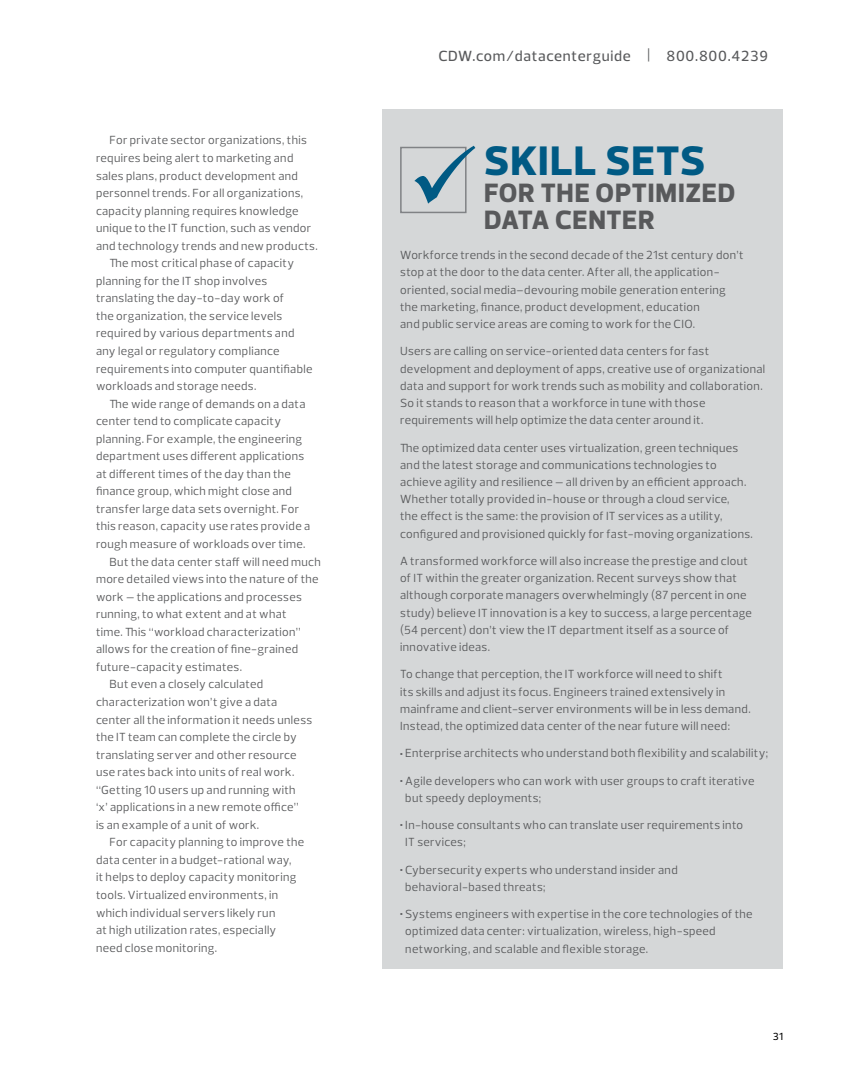
<style>
.page{position:relative;width:864px;height:1080px;background:#fff}
.page>*{position:absolute;margin:0;border:0;box-sizing:border-box;transform-origin:0 0}
.t1{font:800 42px "Prelo";letter-spacing:.025em;color:#005a84}
.t2{font:800 27px "Prelo";letter-spacing:.03em;color:#58595b}
.t3{font:500 15px "Prelo";letter-spacing:.05em;color:#58595b}
.t4{font:12px/17.2px "Prelo";letter-spacing:.03em;color:#58595b}
.t5{font:500 10.5px "Prelo";color:#000}
.s1{font-weight:800}
</style>
<div class="page">
<div style="left:382px;top:109px;width:401px;height:860px;background:#d5d7d8"></div>
<div style="left:400px;top:147px;width:67px;height:66px;border:2px solid #808285"></div>
<p class="t4" style="left:110px;top:132px;width:199px">For private sector organizations, this</p>
<p class="t4" style="left:96px;top:149px;width:199px">requires being alert to marketing and</p>
<p class="t4" style="left:96px;top:167px;width:203px">sales plans, product development and</p>
<p class="t4" style="left:96px;top:184px;width:209px">personnel trends. For all organizations,</p>
<p class="t4" style="left:96px;top:202px;width:204px">capacity planning requires knowledge</p>
<p class="t4" style="left:96px;top:220px;width:217px">unique to the IT function, such as vendor</p>
<p class="t4" style="left:96px;top:237px;width:223px">and technology trends and new products.</p>
<p class="t4" style="left:110px;top:255px;width:186px">The most critical phase of capacity</p>
<p class="t4" style="left:96px;top:272px;width:173px">planning for the IT shop involves</p>
<p class="t4" style="left:96px;top:290px;width:189px">translating the day-to-day work of</p>
<p class="t4" style="left:96px;top:307px;width:188px">the organization, the service levels</p>
<p class="t4" style="left:96px;top:325px;width:200px">required by various departments and</p>
<p class="t4" style="left:96px;top:342px;width:185px">any legal or regulatory compliance</p>
<p class="t4" style="left:96px;top:360px;width:218px">requirements into computer quantifiable</p>
<p class="t4" style="left:96px;top:377px;width:162px">workloads and storage needs.</p>
<p class="t4" style="left:110px;top:395px;width:197px">The wide range of demands on a data</p>
<p class="t4" style="left:96px;top:413px;width:187px">center tend to complicate capacity</p>
<p class="t4" style="left:96px;top:430px;width:208px">planning. For example, the engineering</p>
<p class="t4" style="left:96px;top:448px;width:210px">department uses different applications</p>
<p class="t4" style="left:96px;top:465px;width:197px">at different times of the day than the</p>
<p class="t4" style="left:96px;top:483px;width:197px">finance group, which might close and</p>
<p class="t4" style="left:96px;top:500px;width:205px">transfer large data sets overnight. For</p>
<p class="t4" style="left:96px;top:518px;width:216px">this reason, capacity use rates provide a</p>
<p class="t4" style="left:96px;top:535px;width:211px">rough measure of workloads over time.</p>
<p class="t4" style="left:110px;top:553px;width:213px">But the data center staff will need much</p>
<p class="t4" style="left:96px;top:570px;width:224px">more detailed views into the nature of the</p>
<p class="t4" style="left:96px;top:588px;width:207px">work — the applications and processes</p>
<p class="t4" style="left:96px;top:606px;width:192px">running, to what extent and at what</p>
<p class="t4" style="left:96px;top:623px;width:206px">time. This “workload characterization”</p>
<p class="t4" style="left:96px;top:641px;width:204px">allows for the creation of fine-grained</p>
<p class="t4" style="left:96px;top:658px;width:148px">future-capacity estimates.</p>
<p class="t4" style="left:110px;top:676px;width:155px">But even a closely calculated</p>
<p class="t4" style="left:96px;top:693px;width:183px">characterization won’t give a data</p>
<p class="t4" style="left:96px;top:711px;width:218px">center all the information it needs unless</p>
<p class="t4" style="left:96px;top:728px;width:202px">the IT team can complete the circle by</p>
<p class="t4" style="left:96px;top:746px;width:202px">translating server and other resource</p>
<p class="t4" style="left:96px;top:764px;width:200px">use rates back into units of real work.</p>
<p class="t4" style="left:96px;top:781px;width:201px">“Getting 10 users up and running with</p>
<p class="t4" style="left:96px;top:799px;width:204px">‘x’ applications in a new remote office”</p>
<p class="t4" style="left:96px;top:816px;width:165px">is an example of a unit of work.</p>
<p class="t4" style="left:110px;top:834px;width:196px">For capacity planning to improve the</p>
<p class="t4" style="left:96px;top:851px;width:197px">data center in a budget-rational way,</p>
<p class="t4" style="left:96px;top:869px;width:202px">it helps to deploy capacity monitoring</p>
<p class="t4" style="left:96px;top:886px;width:184px">tools. Virtualized environments, in</p>
<p class="t4" style="left:96px;top:904px;width:181px">which individual servers likely run</p>
<p class="t4" style="left:96px;top:921px;width:182px">at high utilization rates, especially</p>
<p class="t4" style="left:96px;top:939px;width:123px">need close monitoring.</p>
<p class="t3" style="left:438px;top:47px;width:331px">CDW.com/datacenterguide | 800.800.4239</p>
<h2 class="t2" style="left:408px;top:203px;width:249px"><sup>✓</sup> DATA CENTER</h2>
<h1 class="t1" style="left:484px;top:135px;width:220px">SKILL SETS</h1>
<h2 class="t2" style="left:484px;top:176px;width:253px">FOR THE OPTIMIZED</h2>
<p class="t4" style="left:400px;top:246px;width:345px">Workforce trends in the second decade of the 21st century don’t stop at the door to the data center. After all, the application&shy;oriented, social media–devouring mobile generation entering the marketing, finance, product development, education<br>and public service areas are coming to work for the CIO.</p>
<p class="t4" style="left:400px;top:343px;width:367px">Users are calling on service-oriented data centers for fast development and deployment of apps, creative use of organizational data and support for work trends such as mobility and collaboration.<br>So it stands to reason that a workforce in tune with those requirements will help optimize the data center around it.</p>
<p class="t4" style="left:400px;top:439px;width:354px">The optimized data center uses virtualization, green techniques and the latest storage and communications technologies to achieve agility and resilience — all driven by an efficient approach.<br>Whether totally provided in-house or through a cloud service,<br>the effect is the same: the provision of IT services as a utility, configured and provisioned quickly for fast-moving organizations.</p>
<p class="t4" style="left:400px;top:552px;width:353px">A transformed workforce will also increase the prestige and clout of IT within the greater organization. Recent surveys show that although corporate managers overwhelmingly (87 percent in one study) believe IT innovation is a key to success, a large percentage (54 percent) don’t view the IT department itself as a source of innovative ideas.</p>
<p class="t4" style="left:400px;top:666px;width:352px">To change that perception, the IT workforce will need to shift<br>its skills and adjust its focus. Engineers trained extensively in mainframe and client-server environments will be in less demand.<br>Instead, the optimized data center of the near future will need:</p>
<p class="t4" style="left:400px;top:745px;width:369px"><span class="s1">•</span> Enterprise architects who understand both flexibility and scalability;</p>
<p class="t4" style="left:405px;top:772px;width:351px;text-indent:-5px"><span class="s1">•</span> Agile developers who can work with user groups to craft iterative but speedy deployments;</p>
<p class="t4" style="left:405px;top:816px;width:339px;text-indent:-5px"><span class="s1">•</span> In-house consultants who can translate user requirements into<br>IT services;</p>
<p class="t4" style="left:405px;top:861px;width:274px;text-indent:-5px"><span class="s1">•</span> Cybersecurity experts who understand insider and behavioral-based threats;</p>
<p class="t4" style="left:405px;top:905px;width:349px;text-indent:-5px"><span class="s1">•</span> Systems engineers with expertise in the core technologies of the optimized data center: virtualization, wireless, high-speed networking, and scalable and flexible storage.</p>
<p class="t5" style="left:773px;top:1029px;width:12px">31</p>
</div>
